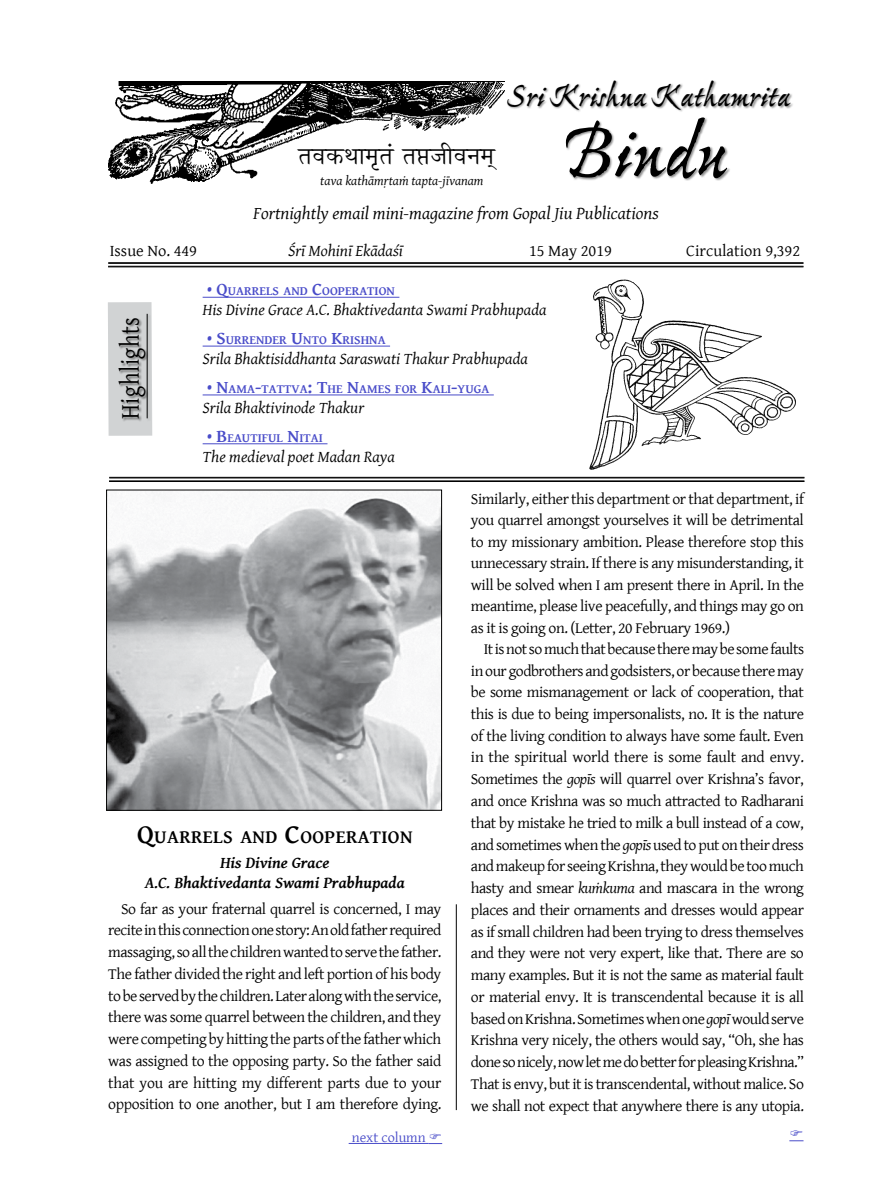
<style>
.page{position:relative;width:885px;height:1191px;background:#fff}
.page>*{position:absolute;margin:0;border:0;box-sizing:border-box;transform-origin:0 0}
.t1{font:700 81px "Ex Ponto Pro";letter-spacing:-.01em;color:#000}
.t2{font:700 33.9px "Ex Ponto Pro";letter-spacing:-.01em;color:#000}
.t3{font:27px "Gentium Basic";letter-spacing:.025em;color:#000;scale:.84 1}
.t4{font:21px "Shobhika";color:#000}
.t5{font:700 18.9px "Gentium Basic";letter-spacing:.02em;color:#000}
.t6{font:italic 18px "Gentium Basic";color:#000}
.t7{font:italic 16.5px "Gentium Basic";color:#000}
.t8{font:italic 700 16.5px/20px "Gentium Basic";color:#000;text-align:center}
.t9{font:16.5px "Gentium Basic";color:#000}
.t10{font:15.75px/21.8px "Gentium Basic";letter-spacing:-.025em;color:#000;text-align:justify}
.t11{font:14.25px "Gentium Basic";color:#494cc9}
.t12{font:italic 13.5px "Gentium Basic";color:#000}
.t13{font:700 12.6px "Gentium Basic";color:#494cc9}
.s1{font-style:inherit}
.s2{font-size:18px}
.s3{font-size:27px}
.s4{font-style:italic}
</style>
<div class="page">
<img style="left:108px;top:81px;width:396px;height:102px">
<div style="left:507px;top:80px;width:287px;height:32px;background:#000;opacity:.45"></div>
<div style="left:565px;top:118px;width:165px;height:63px;background:#000;opacity:.45"></div>
<svg style="left:108px;top:302px;width:44px;height:134px;background:#d2d4d5"></svg>
<div style="left:146px;top:313px;width:5px;height:108px;background:#cacccd"></div>
<hr style="left:147px;top:314px;width:1px;height:104px;background:#000">
<div style="left:118px;top:317px;width:31px;height:105px;background:#000;opacity:.45"></div>
<hr style="left:108px;top:263px;width:695px;height:1px;background:#000">
<hr style="left:108px;top:262px;width:695px;height:1px;background:#000">
<hr style="left:108px;top:267px;width:695px;height:1px;background:#000">
<hr style="left:108px;top:266px;width:695px;height:1px;background:#000">
<hr style="left:109px;top:478px;width:695px;height:1px;background:#000">
<hr style="left:109px;top:477px;width:695px;height:1px;background:#000">
<hr style="left:109px;top:481px;width:695px;height:1px;background:#000">
<hr style="left:109px;top:480px;width:695px;height:1px;background:#000">
<hr style="left:202px;top:297px;width:197px;height:1px;background:#494cc9">
<hr style="left:202px;top:346px;width:188px;height:1px;background:#494cc9">
<hr style="left:202px;top:394px;width:291px;height:1px;background:#494cc9">
<hr style="left:202px;top:443px;width:125px;height:1px;background:#494cc9">
<hr style="left:456px;top:904px;width:1px;height:206px;background:#000">
<hr style="left:348px;top:1143px;width:80px;height:1px;background:#494cc9">
<img style="left:108px;top:492px;width:331px;height:316px">
<img style="left:590px;top:280px;width:206px;height:190px">
<svg style="left:428px;top:1143px;width:14px;height:1px"></svg>
<svg style="left:789px;top:1140px;width:14px;height:1px"></svg>
<h3 class="t4" style="left:298px;top:145px;width:201px">तवकथामृतं तप्तजीवनम्</h3>
<p class="t12" style="left:320px;top:170px;width:165px">tava kathāmṛtaṁ tapta-jīvanam</p>
<h2 class="t2" style="left:507px;top:74px;width:284px">Sri Krishna Kathamrita</h2>
<h1 class="t1" style="left:561px;top:102px;width:167px">Bindu</h1>
<p class="t6" style="left:253px;top:199px;width:407px">Fortnightly email mini-magazine from Gopal Jiu Publications</p>
<p class="t9" style="left:110px;top:239px;width:89px">Issue No. 449</p>
<p class="t7" style="left:288px;top:239px;width:116px">Śrī Mohinī Ekādaśī</p>
<p class="t9" style="left:529px;top:239px;width:84px">15 May 2019</p>
<p class="t9" style="left:686px;top:239px;width:115px">Circulation <span class="s1">9,392</span></p>
<h3 class="t3" style="left:110px;top:419px;width:123px;rotate:-90deg">Highlights</h3>
<p class="t13" style="left:207px;top:281px;width:189px"><span class="s2">• Q</span>UARRELS AND <span class="s2">C</span>OOPERATION</p>
<p class="t7" style="left:202px;top:297px;width:345px">His Divine Grace A.C. Bhaktivedanta Swami Prabhupada</p>
<p class="t13" style="left:207px;top:330px;width:180px"><span class="s2">• S</span>URRENDER <span class="s2">U</span>NTO <span class="s2">K</span>RISHNA</p>
<p class="t7" style="left:202px;top:346px;width:327px">Srila Bhaktisiddhanta Saraswati Thakur Prabhupada</p>
<p class="t13" style="left:207px;top:379px;width:284px"><span class="s2">• N</span>AMA<span class="s2">-</span>TATTVA<span class="s2">: T</span>HE <span class="s2">N</span>AMES FOR <span class="s2">K</span>ALI<span class="s2">-</span>YUGA</p>
<p class="t7" style="left:202px;top:395px;width:163px">Srila Bhaktivinode Thakur</p>
<p class="t13" style="left:207px;top:428px;width:117px"><span class="s2">• B</span>EAUTIFUL <span class="s2">N</span>ITAI</p>
<p class="t7" style="left:202px;top:444px;width:194px">The medieval poet Madan Raya</p>
<p class="t5" style="left:137px;top:823px;width:277px"><span class="s3">Q</span>UARRELS AND <span class="s3">C</span>OOPERATION</p>
<p class="t8" style="left:145px;top:851px;width:261px">His Divine Grace<br>A.C. Bhaktivedanta Swami Prabhupada</p>
<p class="t10" style="left:108px;top:897px;width:335px;text-indent:13px">So far as your fraternal quarrel is concerned, I may recite in this connection one story: An old father required massaging, so all the children wanted to serve the father.<br>The father divided the right and left portion of his body to be served by the children. Later along with the service, there was some quarrel between the children, and they were competing by hitting the parts of the father which was assigned to the opposing party. So the father said that you are hitting my different parts due to your opposition to one another, but I am therefore dying.</p>
<p class="t11" style="left:352px;top:1126px;width:75px">next column</p>
<p class="t10" style="left:471px;top:487px;width:334px">Similarly, either this department or that department, if you quarrel amongst yourselves it will be detrimental to my missionary ambition. Please therefore stop this unnecessary strain. If there is any misunderstanding, it will be solved when I am present there in April. In the meantime, please live peacefully, and things may go on as it is going on. (Letter, 20 February 1969.)</p>
<p class="t10" style="left:471px;top:638px;width:334px;text-indent:13px">It is not so much that because there may be some faults in our godbrothers and godsisters, or because there may be some mismanagement or lack of cooperation, that this is due to being impersonalists, no. It is the nature of the living condition to always have some fault. Even in the spiritual world there is some fault and envy.<br>Sometimes the <span class="s4">gopīs</span> will quarrel over Krishna’s favor, and once Krishna was so much attracted to Radharani that by mistake he tried to milk a bull instead of a cow, and sometimes when the <span class="s4">gopīs</span> used to put on their dress and makeup for seeing Krishna, they would be too much hasty and smear <span class="s4">kuṁkuma</span> and mascara in the wrong places and their ornaments and dresses would appear as if small children had been trying to dress themselves and they were not very expert, like that. There are so many examples. But it is not the same as material fault or material envy. It is transcendental because it is all based on Krishna. Sometimes when one <span class="s4">gopī</span> would serve Krishna very nicely, the others would say, “Oh, she has done so nicely, now let me do better for pleasing Krishna.” That is envy, but it is transcendental, without malice. So we shall not expect that anywhere there is any utopia.</p>
</div>
